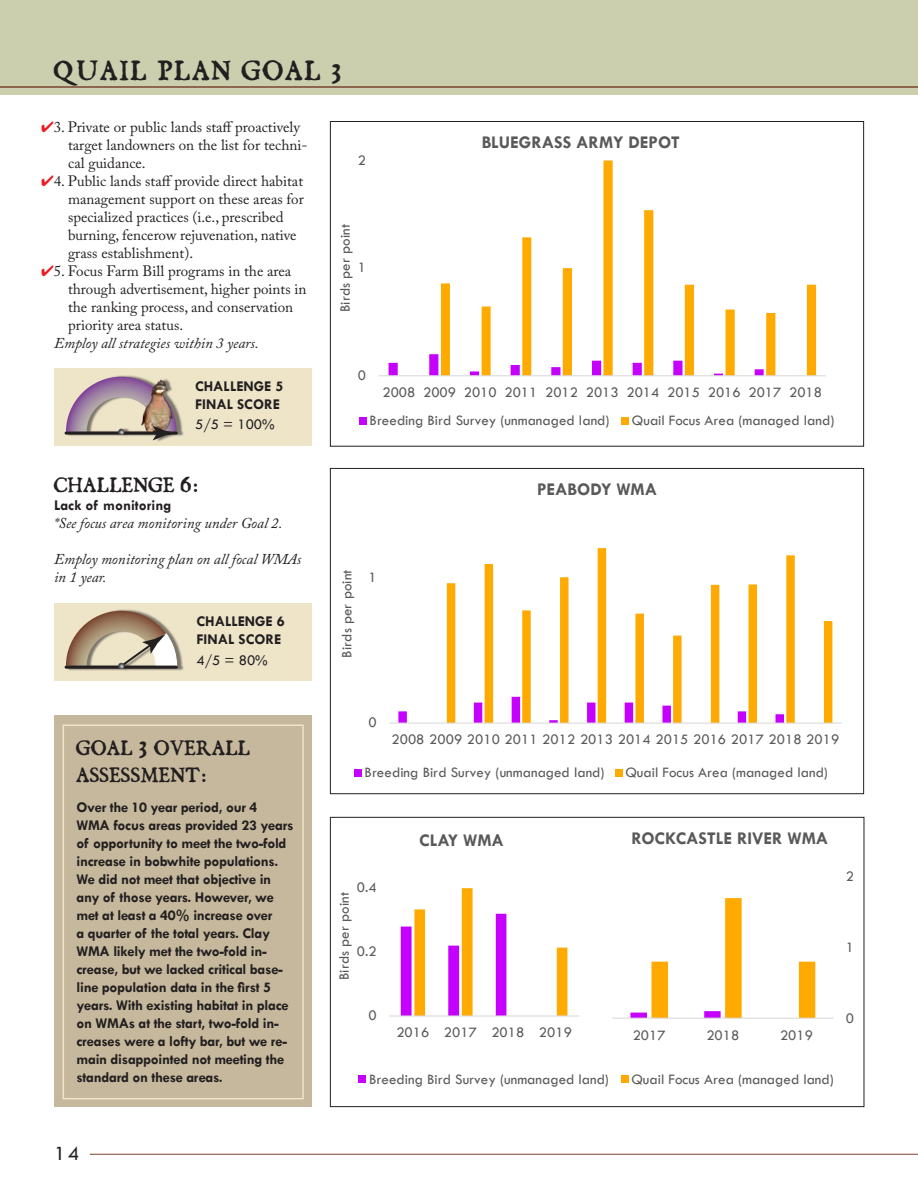
<style>
.page{position:relative;width:918px;height:1188px;background:#fff}
.page>*{position:absolute;margin:0;border:0;box-sizing:border-box;transform-origin:0 0}
.t1{font:24px "Dominican";letter-spacing:.1em;color:#231f20}
.t2{font:21px "Tw Cen";color:#231f20}
.t3{font:700 18px "Tw Cen";color:#595959}
.t4{font:18px/27px "Dominican";letter-spacing:.05em;color:#231f20}
.t5{font:700 15px/18px "Tw Cen";letter-spacing:-.02em;color:#231f20}
.t6{font:15px "Tw Cen";color:#595959}
.t7{font:15px/18px "Adobe Caslon Pro";letter-spacing:.005em;color:#231f20}
.t8{font:italic 15px/18px "Adobe Caslon Pro";color:#231f20}
.t9{font:700 15px/18px "Tw Cen";color:#231f20}
.t10{font:15px "Tw Cen";color:#231f20}
.t11{font:13.5px "Tw Cen";color:#595959}
.s1{font-size:30px}
.s2{color:#ed1d24}
.s3{font-size:24px}
.s4{font-size:25.5px}
</style>
<div class="page">
<div style="left:0;top:0;width:918px;height:94px;background:#cbcfad"></div>
<hr style="left:0;top:86px;width:918px;height:2px;background:#784430">
<hr style="left:90px;top:1154px;width:828px;height:1px;background:#784430">
<div style="left:54px;top:716px;width:258px;height:391px;background:#c6b89c"></div>
<div style="left:63px;top:724px;width:241px;height:375px;border:2px solid #eee5c9"></div>
<div style="left:54px;top:368px;width:258px;height:78px;background:#eee5c9"></div>
<div style="left:67px;top:375px;width:117px;height:67px;background:#231f20;opacity:.55"></div>
<img style="left:66px;top:377px;width:111px;height:63px">
<div style="left:54px;top:603px;width:258px;height:78px;background:#eee5c9"></div>
<div style="left:67px;top:610px;width:117px;height:61px;background:#231f20;opacity:.55"></div>
<svg style="left:66px;top:611px;width:111px;height:58px"></svg>
<svg style="left:398px;top:697px;width:49px;height:26px"></svg>
<svg style="left:447px;top:548px;width:385px;height:175px"></svg>
<hr style="left:389px;top:723px;width:453px;height:1px;background:#d9d9d9">
<div style="left:354px;top:769px;width:8px;height:8px;background:#c500ff"></div>
<div style="left:615px;top:769px;width:7px;height:8px;background:#fa0"></div>
<svg style="left:389px;top:354px;width:52px;height:21px"></svg>
<svg style="left:441px;top:161px;width:375px;height:214px"></svg>
<hr style="left:379px;top:375px;width:447px;height:1px;background:#d9d9d9">
<div style="left:359px;top:417px;width:7px;height:7px;background:#c500ff"></div>
<div style="left:621px;top:417px;width:8px;height:7px;background:#fa0"></div>
<svg style="left:401px;top:888px;width:166px;height:127px"></svg>
<hr style="left:389px;top:1015px;width:190px;height:2px;background:#d9d9d9">
<svg style="left:630px;top:898px;width:185px;height:120px"></svg>
<hr style="left:612px;top:1018px;width:221px;height:1px;background:#d9d9d9">
<div style="left:330px;top:817px;width:534px;height:290px;border:1px solid #231f20"></div>
<div style="left:359px;top:1076px;width:7px;height:7px;background:#c500ff"></div>
<div style="left:621px;top:1076px;width:7px;height:7px;background:#fa0"></div>
<h1 class="t1" style="left:54px;top:54px;width:288px">QUAIL PLAN GOAL <span class="s1">3</span></h1>
<p class="t7" style="left:68px;top:118px;width:241px;text-indent:-27px"><span class="s2">✔</span>3. Private or public lands staff proactively target landowners on the list for techni&shy;cal guidance.</p>
<p class="t7" style="left:68px;top:172px;width:237px;text-indent:-27px"><span class="s2">✔</span>4. Public lands staff provide direct habitat management support on these areas for specialized practices (i.e., prescribed burning, fencerow rejuvenation, native grass establishment).</p>
<p class="t7" style="left:68px;top:262px;width:240px;text-indent:-27px"><span class="s2">✔</span>5. Focus Farm Bill programs in the area through advertisement, higher points in the ranking process, and conservation priority area status.</p>
<p class="t8" style="left:54px;top:334px;width:206px">Employ all strategies within 3 years.</p>
<p class="t6" style="left:358px;top:151px;width:10px">2</p>
<p class="t6" style="left:336px;top:312px;width:89px;rotate:-90deg">Birds per point</p>
<p class="t6" style="left:358px;top:259px;width:10px">1</p>
<p class="t3" style="left:482px;top:132px;width:200px">BLUEGRASS ARMY DEPOT</p>
<p class="t9" style="left:195px;top:377px;width:90px">CHALLENGE 5<br>FINAL SCORE</p>
<p class="t10" style="left:195px;top:416px;width:81px">5/5 = 100%</p>
<p class="t4" style="left:54px;top:472px;width:146px">CHALLENGE <span class="s3">6</span>:</p>
<p class="t9" style="left:54px;top:496px;width:119px">Lack of monitoring</p>
<p class="t8" style="left:54px;top:514px;width:230px">*See focus area monitoring under Goal 2.</p>
<p class="t8" style="left:54px;top:550px;width:249px">Employ monitoring plan on all focal WMAs in 1 year.</p>
<p class="t9" style="left:196px;top:612px;width:90px">CHALLENGE 6<br>FINAL SCORE</p>
<p class="t10" style="left:196px;top:651px;width:73px">4/5 = 80%</p>
<p class="t4" style="left:76px;top:735px;width:175px">GOAL <span class="s4">3</span> OVERALL<br>ASSESSMENT:</p>
<p class="t5" style="left:76px;top:797px;width:219px">Over the 10 year period, our 4<br>WMA focus areas provided 23 years of opportunity to meet the two-fold increase in bobwhite populations.<br>We did not meet that objective in any of those years. However, we met at least a 40% increase over<br>a quarter of the total years. Clay<br>WMA likely met the two-fold in&shy;crease, but we lacked critical base&shy;line population data in the first 5 years. With existing habitat in place on WMAs at the start, two-fold in&shy;creases were a lofty bar, but we re&shy;main disappointed not meeting the standard on these areas.</p>
<h2 class="t2" style="left:54px;top:1141px;width:27px">14</h2>
<p class="t6" style="left:358px;top:366px;width:10px">0</p>
<p class="t6" style="left:382px;top:383px;width:441px">2008 2009 2010 2011 2012 2013 2014 2015 2016 2017 2018</p>
<p class="t6" style="left:369px;top:411px;width:242px">Breeding Bird Survey (unmanaged land)</p>
<p class="t6" style="left:632px;top:411px;width:204px">Quail Focus Area (managed land)</p>
<p class="t3" style="left:537px;top:479px;width:122px">PEABODY WMA</p>
<p class="t6" style="left:338px;top:658px;width:89px;rotate:-90deg">Birds per point</p>
<p class="t6" style="left:368px;top:568px;width:10px">1</p>
<p class="t6" style="left:368px;top:714px;width:10px">0</p>
<p class="t6" style="left:391px;top:731px;width:449px">2008 2009 2010 2011 2012 2013 2014 2015 2016 2017 2018 2019</p>
<p class="t6" style="left:365px;top:763px;width:242px">Breeding Bird Survey (unmanaged land)</p>
<p class="t6" style="left:625px;top:763px;width:204px">Quail Focus Area (managed land)</p>
<p class="t6" style="left:357px;top:879px;width:21px">0.4</p>
<p class="t6" style="left:336px;top:971px;width:89px;rotate:-90deg">Birds per point</p>
<p class="t6" style="left:335px;top:980px;width:89px;rotate:-90deg">Birds per point</p>
<p class="t6" style="left:357px;top:943px;width:21px">0.2</p>
<p class="t3" style="left:419px;top:829px;width:86px">CLAY WMA</p>
<p class="t3" style="left:632px;top:828px;width:198px">ROCKCASTLE RIVER WMA</p>
<p class="t6" style="left:846px;top:867px;width:10px">2</p>
<p class="t6" style="left:846px;top:938px;width:10px">1</p>
<p class="t6" style="left:368px;top:1007px;width:10px">0</p>
<p class="t6" style="left:396px;top:1024px;width:177px">2016 2017 2018 2019</p>
<p class="t6" style="left:633px;top:1026px;width:35px">2017</p>
<p class="t6" style="left:706px;top:1026px;width:35px">2018</p>
<p class="t6" style="left:780px;top:1026px;width:35px">2019</p>
<p class="t6" style="left:733px;top:1069px;width:24px">B…</p>
<p class="t6" style="left:369px;top:1070px;width:242px">Breeding Bird Survey (unmanaged land)</p>
<p class="t6" style="left:631px;top:1070px;width:204px">Quail Focus Area (managed land)</p>
<p class="t11" style="left:457px;top:1071px;width:47px">Breed…</p>
<p class="t6" style="left:846px;top:1009px;width:10px">0</p>
</div>
